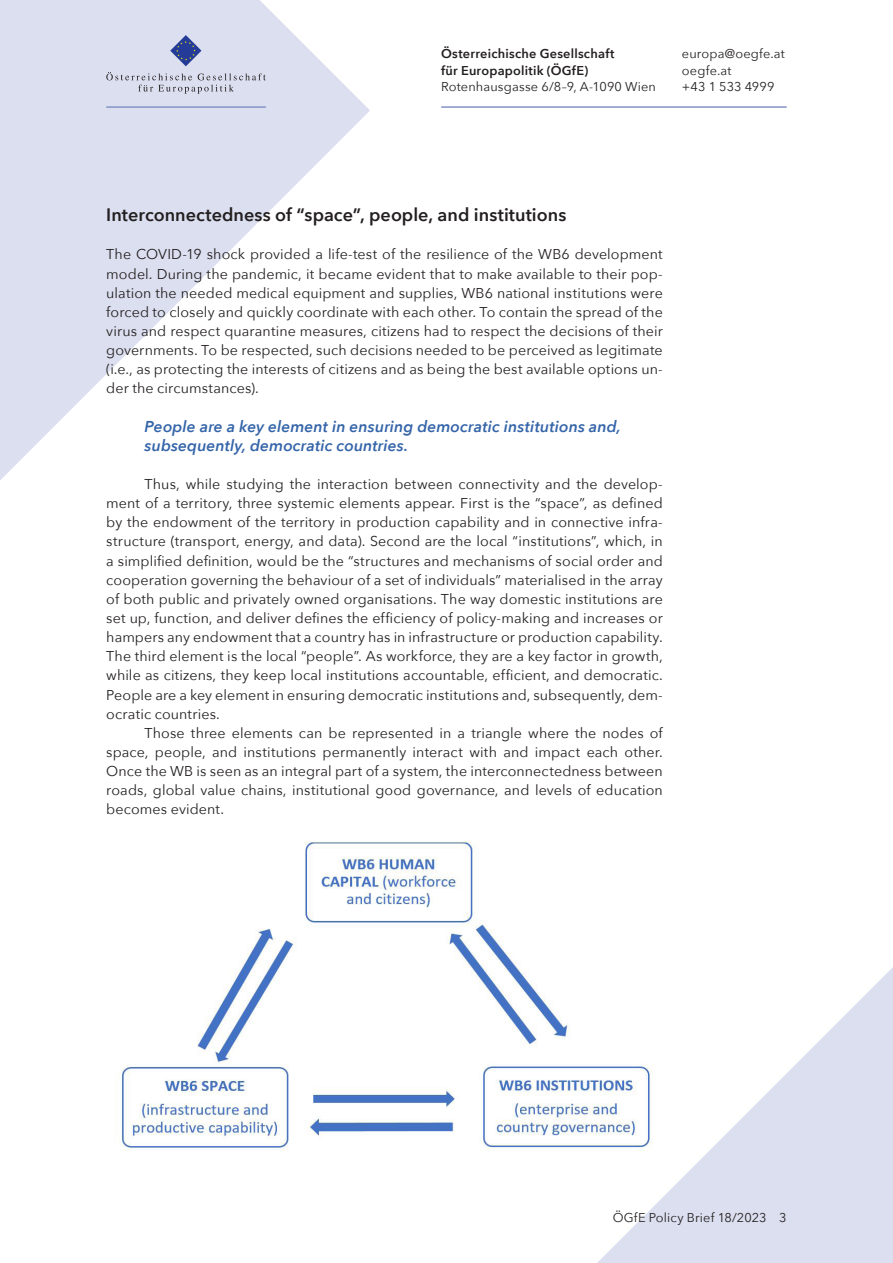
<style>
.page{position:relative;width:893px;height:1263px;background:#fff}
.page>*{position:absolute;margin:0;border:0;box-sizing:border-box;transform-origin:0 0}
.Überschrift_3{font:600 18px "Avenir Next";color:#231f20}
.Zitat{font:italic 600 15.75px/19.2px "Avenir Next";letter-spacing:.005em;color:#3565a9}
.p_einzug{font:14.25px/19.2px "Avenir Next";letter-spacing:.01em;color:#231f20;text-align:justify}
.p{font:14.25px/19.2px "Avenir Next";letter-spacing:.005em;color:#231f20;text-align:justify}
.p-2{font:12.75px "Avenir Next";letter-spacing:.015em;color:#231f20}
.p-3{font:600 12.75px/16.5px "Avenir Next";letter-spacing:.02em;color:#231f20}
.p_Pagina{font:12.75px "Avenir Next";letter-spacing:.01em;color:#231f20}
</style>
<div class="page">
<svg style="left:0;top:0;width:370px;height:480px;fill:#dbdfef"></svg>
<svg style="left:597px;top:967px;width:296px;height:296px;fill:#dbdfef"></svg>
<svg style="left:170px;top:35px;width:31px;height:31px"></svg>
<svg style="left:106px;top:72px;width:160px;height:22px;background:#c9cddb"></svg>
<hr style="left:441px;top:106px;width:346px;height:2px;background:#8493c4">
<hr style="left:106px;top:106px;width:160px;height:2px;background:#8493c4">
<img style="left:119px;top:841px;width:544px;height:318px">
<p class="p-3" style="left:441px;top:45px;width:175px">Österreichische Gesellschaft für Europapolitik (ÖGfE)</p>
<p class="p-2" style="left:441px;top:76px;width:216px">Rotenhausgasse 6/8–9, A-1090 Wien</p>
<p class="p-2" style="left:682px;top:43px;width:104px">europa@oegfe.at</p>
<p class="p-2" style="left:682px;top:60px;width:51px">oegfe.at</p>
<p class="p-2" style="left:682px;top:76px;width:94px">+43 1 533 4999</p>
<p class="Überschrift_3" style="left:106px;top:199px;width:461px">Interconnectedness of “space”, people, and institutions</p>
<p class="p" style="left:106px;top:244px;width:558px">The COVID-19 shock provided a life-test of the resilience of the WB6 development model. During the pandemic, it became evident that to make available to their pop&shy;ulation the needed medical equipment and supplies, WB6 national institutions were forced to closely and quickly coordinate with each other. To contain the spread of the virus and respect quarantine measures, citizens had to respect the decisions of their governments. To be respected, such decisions needed to be perceived as legitimate (i.e., as protecting the interests of citizens and as being the best available options un&shy;der the circumstances).</p>
<p class="Zitat" style="left:145px;top:416px;width:478px">People are a key element in ensuring democratic institutions and, subsequently, democratic countries.</p>
<p class="p_einzug" style="left:106px;top:474px;width:558px;text-indent:38px">Thus, while studying the interaction between connectivity and the develop&shy;ment of a territory, three systemic elements appear. First is the “space”, as defined by the endowment of the territory in production capability and in connective infra&shy;structure (transport, energy, and data). Second are the local “institutions”, which, in a simplified definition, would be the “structures and mechanisms of social order and cooperation governing the behaviour of a set of individuals” materialised in the array of both public and privately owned organisations. The way domestic institutions are set up, function, and deliver defines the efficiency of policy-making and increases or hampers any endowment that a country has in infrastructure or production capability.<br>The third element is the local “people”. As workforce, they are a key factor in growth, while as citizens, they keep local institutions accountable, efficient, and democratic.<br>People are a key element in ensuring democratic institutions and, subsequently, dem&shy;ocratic countries.</p>
<p class="p_einzug" style="left:106px;top:723px;width:558px;text-indent:38px">Those three elements can be represented in a triangle where the nodes of space, people, and institutions permanently interact with and impact each other.<br>Once the WB is seen as an integral part of a system, the interconnectedness between roads, global value chains, institutional good governance, and levels of education becomes evident.</p>
<p class="p_Pagina" style="left:613px;top:1206px;width:175px">ÖGfE Policy Brief 18/2023 3</p>
</div>
